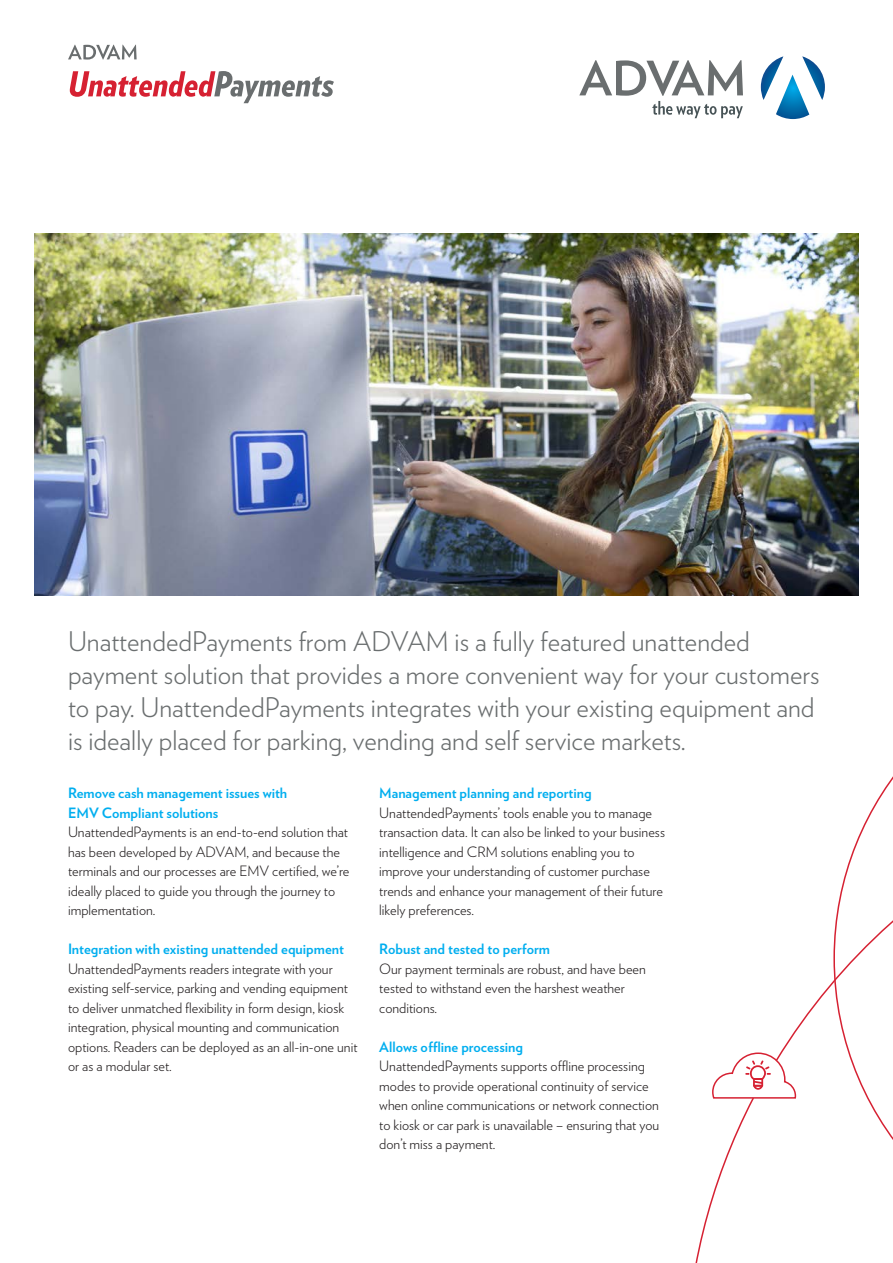
<style>
.page{position:relative;width:893px;height:1263px;background:#fff}
.page>*{position:absolute;margin:0;border:0;box-sizing:border-box;transform-origin:0 0}
.t1{font:300 27px/33px "Verlag";color:#6a6e6f}
.t2{font:300 14.25px/19.5px "Verlag";color:#231f20}
.t3{font:700 14.25px/19.5px "Verlag";color:#00aeef}
</style>
<div class="page">
<svg style="left:711px;top:776px;width:182px;height:429px"></svg>
<img style="left:34px;top:234px;width:825px;height:361px">
<svg style="left:579px;top:60px;width:164px;height:58px"></svg>
<svg style="left:761px;top:56px;width:64px;height:63px"></svg>
<svg style="left:68px;top:45px;width:69px;height:15px"></svg>
<svg style="left:70px;top:71px;width:264px;height:32px"></svg>
<p class="t1" style="left:68px;top:623px;width:753px">UnattendedPayments from ADVAM is a fully featured unattended payment solution that provides a more convenient way for your customers to pay. UnattendedPayments integrates with your existing equipment and is ideally placed for parking, vending and self service markets.</p>
<p class="t3" style="left:68px;top:782px;width:221px">Remove cash management issues with<br>EMV Compliant solutions</p>
<p class="t2" style="left:68px;top:821px;width:283px">UnattendedPayments is an end-to-end solution that has been developed by ADVAM, and because the terminals and our processes are EMV certified, we’re ideally placed to guide you through the journey to implementation.</p>
<p class="t3" style="left:68px;top:938px;width:277px">Integration with existing unattended equipment</p>
<p class="t2" style="left:68px;top:958px;width:291px">UnattendedPayments readers integrate with your existing self-service, parking and vending equipment to deliver unmatched flexibility in form design, kiosk integration, physical mounting and communication options. Readers can be deployed as an all-in-one unit or as a modular set.</p>
<p class="t3" style="left:379px;top:782px;width:214px">Management planning and reporting</p>
<p class="t2" style="left:379px;top:802px;width:287px">UnattendedPayments’ tools enable you to manage transaction data. It can also be linked to your business intelligence and CRM solutions enabling you to improve your understanding of customer purchase trends and enhance your management of their future likely preferences.</p>
<p class="t3" style="left:379px;top:938px;width:172px">Robust and tested to perform</p>
<p class="t2" style="left:379px;top:958px;width:268px">Our payment terminals are robust, and have been tested to withstand even the harshest weather conditions.</p>
<p class="t3" style="left:379px;top:1036px;width:145px">Allows offline processing</p>
<p class="t2" style="left:379px;top:1055px;width:282px">UnattendedPayments supports offline processing modes to provide operational continuity of service when online communications or network connection to kiosk or car park is unavailable – ensuring that you don’t miss a payment.</p>
</div>
